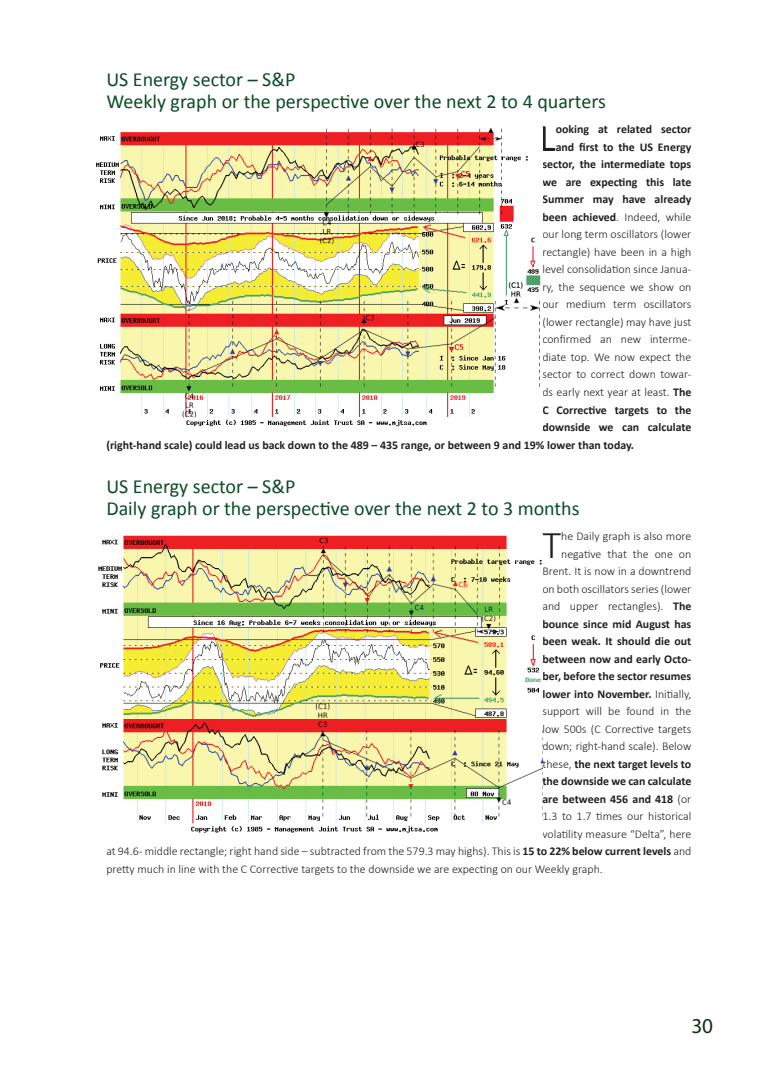
<style>
.page{position:relative;width:780px;height:1088px;background:#fff}
.page>*{position:absolute;margin:0;border:0;box-sizing:border-box;transform-origin:0 0}
.t1{font:39.5px "Calibri";color:#231f20}
.t2{font:300 39.5px "Calibri";color:#231f20}
.t3{font:21.25px "Myriad Pro";color:#162c15}
.t4{font:20px/22.5px "Calibri";color:#0b4c25}
.t5{font:300 11.88px "Calibri";color:#231f20}
.t6{font:700 11.88px "Calibri";color:#231f20}
.s1{font-weight:700}
.s2{font-weight:300}
</style>
<div class="page">
<img style="left:96px;top:128px;width:445px;height:299px">
<img style="left:98px;top:535px;width:444px;height:298px">
<h3 class="t4" style="left:106px;top:67px;width:501px">US Energy sector – S&amp;P<br>Weekly graph or the perspective over the next 2 to 4 quarters</h3>
<h1 class="t1" style="left:539px;top:110px;width:18px">L</h1>
<p class="t6" style="left:555px;top:121px;width:137px">ooking at related sector</p>
<p class="t6" style="left:555px;top:139px;width:137px">and first to the US Energy</p>
<p class="t6" style="left:542px;top:156px;width:150px">sector, the intermediate tops</p>
<p class="t6" style="left:542px;top:174px;width:150px">we are expecting this late</p>
<p class="t6" style="left:542px;top:191px;width:150px">Summer may have already</p>
<p class="t5" style="left:542px;top:210px;width:150px"><span class="s1">been achieved</span>. Indeed, while</p>
<p class="t5" style="left:542px;top:227px;width:150px">our long term oscillators (lower</p>
<p class="t5" style="left:542px;top:245px;width:150px">rectangle) have been in a high</p>
<p class="t5" style="left:542px;top:262px;width:150px">level consolidation since Janua-</p>
<p class="t5" style="left:542px;top:280px;width:150px">ry, the sequence we show on</p>
<p class="t5" style="left:542px;top:297px;width:150px">our medium term oscillators</p>
<p class="t5" style="left:542px;top:315px;width:150px">(lower rectangle) may have just</p>
<p class="t5" style="left:542px;top:332px;width:150px">confirmed an new interme-</p>
<p class="t5" style="left:542px;top:350px;width:150px">diate top. We now expect the</p>
<p class="t5" style="left:542px;top:367px;width:150px">sector to correct down towar-</p>
<p class="t5" style="left:542px;top:385px;width:150px">ds early next year at least. <span class="s1">The</span></p>
<p class="t6" style="left:542px;top:401px;width:150px">C Corrective targets to the</p>
<p class="t6" style="left:542px;top:419px;width:150px">downside we can calculate</p>
<p class="t6" style="left:106px;top:436px;width:529px">(right-hand scale) could lead us back down to the 489 – 435 range, or between 9 and 19% lower than today.</p>
<h3 class="t4" style="left:106px;top:474px;width:475px">US Energy sector – S&amp;P<br>Daily graph or the perspective over the next 2 to 3 months</h3>
<h1 class="t2" style="left:542px;top:520px;width:21px">T</h1>
<p class="t5" style="left:561px;top:529px;width:132px">he Daily graph is also more</p>
<p class="t5" style="left:561px;top:546px;width:132px">negative that the one on</p>
<p class="t5" style="left:542px;top:564px;width:150px">Brent. It is now in a downtrend</p>
<p class="t5" style="left:542px;top:581px;width:150px">on both oscillators series (lower</p>
<p class="t5" style="left:542px;top:599px;width:150px">and upper rectangles). <span class="s1">The</span></p>
<p class="t6" style="left:542px;top:615px;width:150px">bounce since mid August has</p>
<p class="t6" style="left:542px;top:633px;width:150px">been weak. It should die out</p>
<p class="t6" style="left:542px;top:650px;width:150px">between now and early Octo-</p>
<p class="t6" style="left:542px;top:668px;width:150px">ber, before the sector resumes</p>
<p class="t6" style="left:542px;top:685px;width:150px">lower into November. <span class="s2">Initially,</span></p>
<p class="t5" style="left:542px;top:704px;width:150px">support will be found in the</p>
<p class="t5" style="left:542px;top:721px;width:150px">low 500s (C Corrective targets</p>
<p class="t5" style="left:542px;top:739px;width:150px">down; right-hand scale). Below</p>
<p class="t6" style="left:542px;top:755px;width:150px"><span class="s2">these,</span> the next target levels to</p>
<p class="t6" style="left:542px;top:773px;width:150px">the downside we can calculate</p>
<p class="t6" style="left:542px;top:790px;width:150px">are between 456 and 418 <span class="s2">(or</span></p>
<p class="t5" style="left:542px;top:809px;width:150px">1.3 to 1.7 times our historical</p>
<p class="t5" style="left:542px;top:827px;width:150px">volatility measure “Delta”, here</p>
<p class="t5" style="left:106px;top:844px;width:586px">at 94.6 - middle rectangle; right hand side – subtracted from the 579.3 may highs). This is <span class="s1">15 to 22% below current levels</span> and</p>
<p class="t5" style="left:106px;top:862px;width:498px">pretty much in line with the C Corrective targets to the downside we are expecting on our Weekly graph.</p>
<h2 class="t3" style="left:691px;top:1013px;width:23px">30</h2>
</div>
